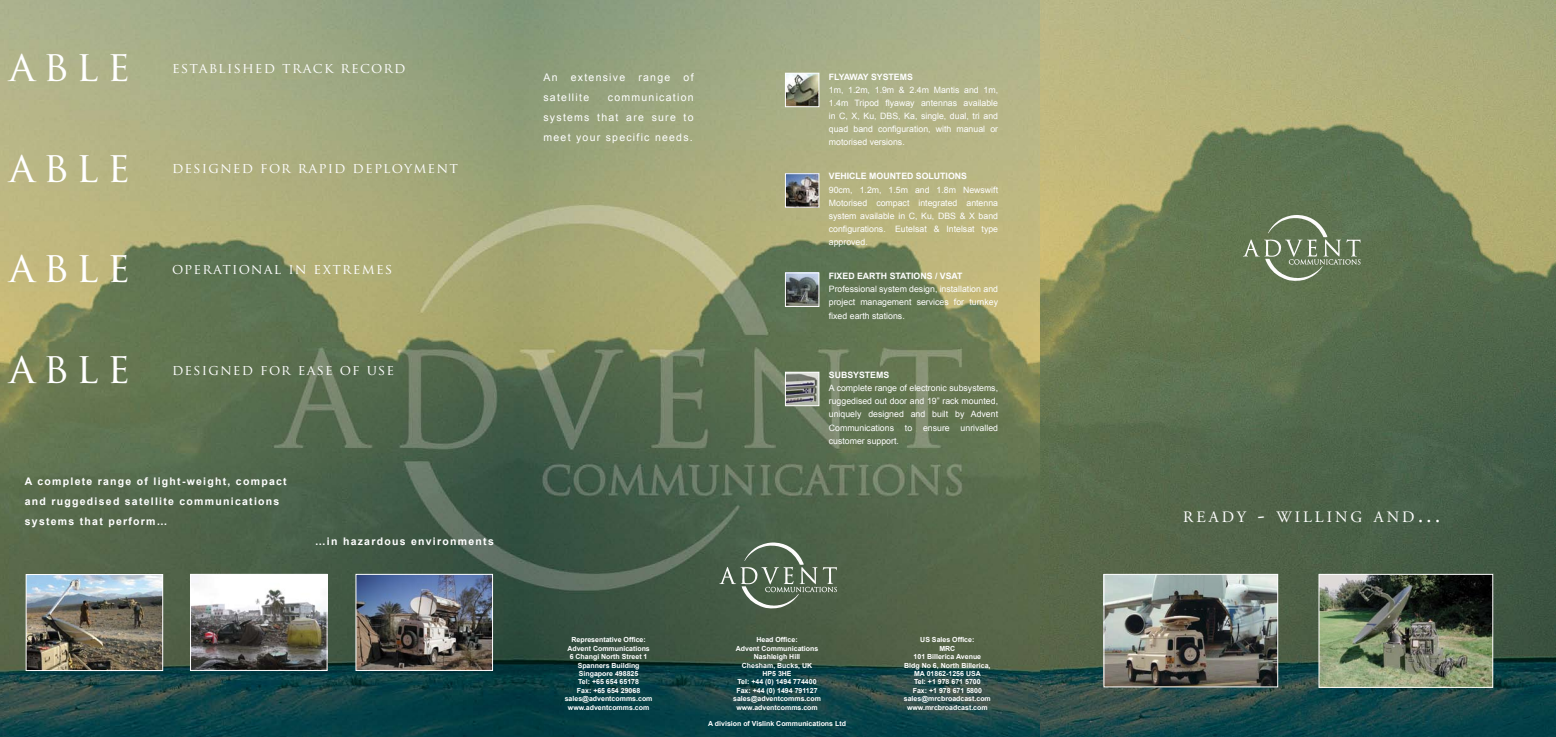
<style>
.page{position:relative;width:1556px;height:737px;background:#fff}
.page>*{position:absolute;margin:0;border:0;box-sizing:border-box;transform-origin:0 0}
.t1{font:42px "Trajan Pro";letter-spacing:.2em;color:#fff}
.t2{font:15.92px "Adobe Garamond";letter-spacing:.185em;color:#fff}
.t3{font:14px "Trajan Pro";letter-spacing:.09em;color:#fff}
.t4{font:700 10.5px/20.1px "Arial";letter-spacing:.12em;color:#fff}
.t5{font:10.5px/20.1px "Arial";letter-spacing:.12em;color:#fff;text-align:justify}
.t6{font:8.75px/13.1px "Arial";color:#fff;text-align:justify}
.t7{font:700 8.75px "Arial";color:#fff}
.t8{font:700 7px/8.4px "Arial";color:#fff;text-align:center}
.s1{font-size:22.75px}
</style>
<div class="page">
<img style="left:0;top:0;width:1040px;height:737px">
<img style="left:28px;top:576px;width:133px;height:93px">
<div style="left:26px;top:574px;width:137px;height:97px;border:1px solid #fff"></div>
<img style="left:192px;top:576px;width:133px;height:93px">
<div style="left:190px;top:574px;width:137px;height:97px;border:1px solid #fff"></div>
<img style="left:357px;top:576px;width:134px;height:93px">
<div style="left:355px;top:574px;width:138px;height:97px;border:1px solid #fff"></div>
<img style="left:1040px;top:0;width:515px;height:737px">
<img style="left:1105px;top:576px;width:170px;height:109px">
<div style="left:1103px;top:574px;width:174px;height:113px;border:1px solid #fff"></div>
<img style="left:1320px;top:576px;width:170px;height:109px">
<div style="left:1318px;top:574px;width:174px;height:113px;border:1px solid #fff"></div>
<img style="left:1242px;top:215px;width:118px;height:42px">
<img style="left:787px;top:75px;width:30px;height:30px">
<div style="left:785px;top:73px;width:34px;height:34px;border:1px solid #fff"></div>
<img style="left:787px;top:175px;width:30px;height:31px">
<div style="left:785px;top:173px;width:34px;height:35px;border:1px solid #fff"></div>
<img style="left:787px;top:274px;width:30px;height:31px">
<div style="left:785px;top:272px;width:34px;height:35px;border:1px solid #fff"></div>
<img style="left:787px;top:374px;width:30px;height:30px">
<div style="left:785px;top:372px;width:34px;height:34px;border:1px solid #fff"></div>
<img style="left:719px;top:542px;width:117px;height:42px">
<h1 class="t1" style="left:9px;top:39px;width:123px">ABLE</h1>
<h1 class="t1" style="left:9px;top:140px;width:123px">ABLE</h1>
<h1 class="t1" style="left:9px;top:240px;width:123px">ABLE</h1>
<h1 class="t1" style="left:9px;top:341px;width:123px">ABLE</h1>
<h3 class="t3" style="left:172px;top:59px;width:235px">ESTABLISHED TRACK RECORD</h3>
<h3 class="t3" style="left:172px;top:159px;width:287px">DESIGNED FOR RAPID DEPLOYMENT</h3>
<h3 class="t3" style="left:172px;top:260px;width:222px">OPERATIONAL IN EXTREMES</h3>
<h3 class="t3" style="left:172px;top:360px;width:224px">DESIGNED FOR EASE OF USE</h3>
<p class="t4" style="left:25px;top:471px;width:263px">A complete range of light-weight, compact and ruggedised satellite communications systems that perform…</p>
<p class="t4" style="left:315px;top:531px;width:180px">…in hazardous environments</p>
<p class="t5" style="left:543px;top:67px;width:16px">An</p>
<p class="t5" style="left:570px;top:67px;width:56px">extensive</p>
<p class="t5" style="left:638px;top:67px;width:33px">range</p>
<p class="t5" style="left:683px;top:67px;width:12px">of</p>
<p class="t5" style="left:543px;top:87px;width:47px">satellite</p>
<p class="t5" style="left:543px;top:87px;width:152px;text-indent:64px">communication systems that are sure to meet your specific needs.</p>
<p class="t7" style="left:828px;top:72px;width:85px">FLYAWAY SYSTEMS</p>
<p class="t6" style="left:828px;top:83px;width:171px">1m, 1.2m, 1.9m &amp; 2.4m Mantis and 1m, 1.4m Tripod flyaway antennas available in C, X, Ku, DBS, Ka, single, dual, tri and quad band configuration, with manual or motorised versions.</p>
<p class="t7" style="left:828px;top:171px;width:140px">VEHICLE MOUNTED SOLUTIONS</p>
<p class="t6" style="left:828px;top:183px;width:171px">90cm, 1.2m, 1.5m and 1.8m Newswift Motorised compact integrated antenna system available in C, Ku, DBS &amp; X band configurations. Eutelsat &amp; Intelsat type approved.</p>
<p class="t7" style="left:828px;top:271px;width:135px">FIXED EARTH STATIONS / VSAT</p>
<p class="t6" style="left:828px;top:283px;width:171px">Professional system design, installation and project management services for turnkey fixed earth stations.</p>
<p class="t7" style="left:828px;top:370px;width:62px">SUBSYSTEMS</p>
<p class="t6" style="left:828px;top:381px;width:171px">A complete range of electronic subsystems, ruggedised out door and 19” rack mounted, uniquely designed and built by Advent Communications to ensure unrivalled customer support.</p>
<p class="t8" style="left:564px;top:635px;width:89px">Representative Office:<br>Advent Communications<br>6 Changi North Street 1<br>Spanners Building<br>Singapore 498825<br>Tel: +65 654 65178<br>Fax: +65 654 29068 sales@adventcomms.com www.adventcomms.com</p>
<p class="t8" style="left:733px;top:635px;width:89px">Head Office:<br>Advent Communications<br>Nashleigh Hill<br>Chesham, Bucks, UK<br>HP5 3HE<br>Tel: +44 (0) 1494 774400<br>Fax: +44 (0) 1494 791127 sales@adventcomms.com www.adventcomms.com</p>
<p class="t8" style="left:708px;top:719px;width:139px">A division of Vislink Communications Ltd</p>
<p class="t8" style="left:903px;top:635px;width:88px">US Sales Office:<br>MRC<br>101 Billerica Avenue<br>Bldg No 6, North Billerica,<br>MA 01862-1256 USA<br>Tel: +1 978 671 5700<br>Fax: +1 978 671 5800 sales@mrcbroadcast.com www.mrcbroadcast.com</p>
<h2 class="t2" style="left:1183px;top:508px;width:259px">READY <span class="s1">-</span> WILLING AND<span class="s1">...</span></h2>
</div>
